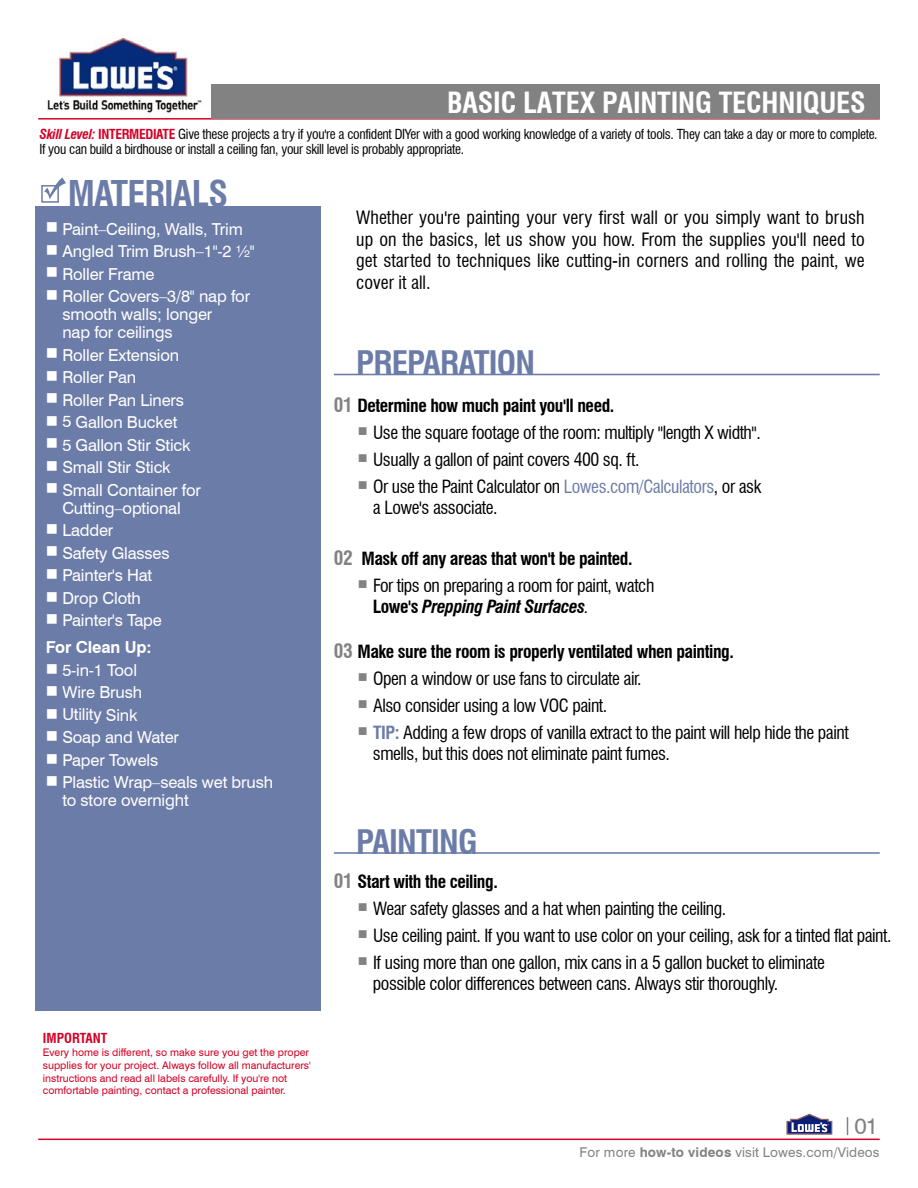
<style>
.page{position:relative;width:918px;height:1188px;background:#fff}
.page>*{position:absolute;margin:0;border:0;box-sizing:border-box;transform-origin:0 0}
.t1{font:700 condensed 36px "Swiss 721 BT";letter-spacing:-.025em;color:#6c7ca8}
.t2{font:700 condensed 33px "Swiss 721 BT";letter-spacing:-.025em;color:#6c7ca8}
.t3{font:700 condensed 28.5px "Swiss 721 BT";letter-spacing:-.005em;color:#fff}
.t4{font:22.5px "Swiss 721 BT";color:#828282}
.t5{font:condensed 18px/21.8px "Swiss 721 BT";color:#000;text-align:justify}
.t6{font:condensed 17.85px/21px "Swiss 721 BT";letter-spacing:-.025em;color:#000}
.t7{font:700 condensed 17.85px "Swiss 721 BT";letter-spacing:-.025em;color:#000}
.t8{font:16.5px/18px "Swiss 721 BT";letter-spacing:-.01em;color:#fff}
.t9{font:condensed 13.5px/15px "Swiss 721 BT";letter-spacing:-.025em;color:#000}
.t10{font:13.5px "Swiss 721 BT";letter-spacing:.01em;color:#828282}
.t11{font:700 condensed 13.5px "Swiss 721 BT";color:#d40026}
.t12{font:10.5px/12.8px "Swiss 721 BT";color:#d40026}
.s1{font-weight:700;font-style:italic;color:#d40026}
.s2{font-weight:700;color:#d40026}
.s3{font-weight:700}
.s4{font-size:19.2px;color:#828282}
.s5{color:#6c7ca8}
.s6{font-weight:700;font-style:italic}
.s7{font-style:italic}
.s8{font-weight:700;color:#6c7ca8}
</style>
<div class="page">
<img style="left:47px;top:37px;width:155px;height:76px">
<hr style="left:38px;top:118px;width:842px;height:2px;background:#d40026">
<div style="left:212px;top:84px;width:668px;height:34px;background:#828282"></div>
<svg style="left:847px;top:1117px;width:1px;height:18px"></svg>
<div style="left:35px;top:207px;width:286px;height:804px;background:#6c7ca8"></div>
<div style="left:41px;top:185px;width:18px;height:18px;background:#fff;border:2px solid #6c7ca8"></div>
<svg style="left:44px;top:177px;width:22px;height:22px"></svg>
<hr style="left:334px;top:374px;width:546px;height:1px;background:#6c7ca8">
<hr style="left:334px;top:852px;width:546px;height:2px;background:#6c7ca8">
<hr style="left:38px;top:1139px;width:842px;height:1px;background:#d40026">
<svg style="left:786px;top:1114px;width:46px;height:21px"></svg>
<h3 class="t3" style="left:447px;top:86px;width:420px">BASIC LATEX PAINTING TECHNIQUES</h3>
<p class="t9" style="left:39px;top:126px;width:840px"><span class="s1">Skill Level:</span> <span class="s2">INTERMEDIATE</span> Give these projects a try if you're a confident DIYer with a good working knowledge of a variety of tools. They can take a day or more to complete.<br>If you can build a birdhouse or install a ceiling fan, your skill level is probably appropriate.</p>
<h1 class="t1" style="left:68px;top:172px;width:162px">MATERIALS</h1>
<p class="t8" style="left:46px;top:220px;width:199px">■ Paint–Ceiling, Walls, Trim</p>
<p class="t8" style="left:46px;top:242px;width:210px">■ Angled Trim Brush–1"-2 ½"</p>
<p class="t8" style="left:46px;top:265px;width:110px">■ Roller Frame</p>
<p class="t8" style="left:62px;top:287px;width:189px;text-indent:-16px">■ Roller Covers–3/8" nap for smooth walls; longer<br>nap for ceilings</p>
<p class="t8" style="left:46px;top:346px;width:135px">■ Roller Extension</p>
<p class="t8" style="left:46px;top:368px;width:92px">■ Roller Pan</p>
<p class="t8" style="left:46px;top:391px;width:140px">■ Roller Pan Liners</p>
<p class="t8" style="left:46px;top:413px;width:133px">■ 5 Gallon Bucket</p>
<p class="t8" style="left:46px;top:436px;width:146px">■ 5 Gallon Stir Stick</p>
<p class="t8" style="left:46px;top:458px;width:126px">■ Small Stir Stick</p>
<p class="t8" style="left:46px;top:481px;width:157px;text-align:center">■ Small Container for<br>Cutting–optional</p>
<p class="t8" style="left:46px;top:521px;width:69px">■ Ladder</p>
<p class="t8" style="left:46px;top:544px;width:125px">■ Safety Glasses</p>
<p class="t8" style="left:46px;top:566px;width:108px">■ Painter's Hat</p>
<p class="t8" style="left:46px;top:589px;width:97px">■ Drop Cloth</p>
<p class="t8" style="left:46px;top:607px;width:117px;line-height:27px">■ Painter's Tape<br><span class="s3">For Clean Up:</span></p>
<p class="t8" style="left:46px;top:661px;width:93px">■ 5-in-1 Tool</p>
<p class="t8" style="left:46px;top:683px;width:98px">■ Wire Brush</p>
<p class="t8" style="left:46px;top:705px;width:93px">■ Utility Sink</p>
<p class="t8" style="left:46px;top:728px;width:135px">■ Soap and Water</p>
<p class="t8" style="left:46px;top:751px;width:114px">■ Paper Towels</p>
<p class="t8" style="left:62px;top:773px;width:212px;text-indent:-16px">■ Plastic Wrap–seals wet brush to store overnight</p>
<p class="t11" style="left:43px;top:1030px;width:66px">IMPORTANT</p>
<p class="t12" style="left:43px;top:1046px;width:269px">Every home is different, so make sure you get the proper supplies for your project. Always follow all manufacturers' instructions and read all labels carefully. If you're not comfortable painting, contact a professional painter.</p>
<p class="t5" style="left:356px;top:206px;width:510px">Whether you're painting your very first wall or you simply want to brush up on the basics, let us show you how. From the supplies you'll need to get started to techniques like cutting-in corners and rolling the paint, we cover it all.</p>
<h2 class="t2" style="left:356px;top:343px;width:180px">PREPARATION</h2>
<p class="t7" style="left:334px;top:395px;width:282px"><span class="s4">01</span> Determine how much paint you'll need.</p>
<p class="t6" style="left:358px;top:422px;width:404px"><sup>■</sup> Use the square footage of the room: multiply "length X width".</p>
<p class="t6" style="left:358px;top:449px;width:283px"><sup>■</sup> Usually a gallon of paint covers 400 sq. ft.</p>
<p class="t6" style="left:373px;top:476px;width:390px;text-indent:-15px"><sup>■</sup> Or use the Paint Calculator on <span class="s5">Lowes.com/Calculators</span>, or ask a Lowe's associate.</p>
<p class="t7" style="left:334px;top:548px;width:300px"><span class="s4">02</span> Mask off any areas that won't be painted.</p>
<p class="t6" style="left:373px;top:575px;width:283px;text-indent:-15px"><sup>■</sup> For tips on preparing a room for paint, watch<br><span class="s3">Lowe's</span> <span class="s6">Prepping Paint Surfaces</span><span class="s7">.</span></p>
<p class="t7" style="left:334px;top:641px;width:402px"><span class="s4">03</span> Make sure the room is properly ventilated when painting.</p>
<p class="t6" style="left:358px;top:668px;width:285px"><sup>■</sup> Open a window or use fans to circulate air.</p>
<p class="t6" style="left:358px;top:695px;width:251px"><sup>■</sup> Also consider using a low VOC paint.</p>
<p class="t6" style="left:373px;top:722px;width:477px;text-indent:-15px"><sup>■</sup> <span class="s8">TIP:</span> Adding a few drops of vanilla extract to the paint will help hide the paint smells, but this does not eliminate paint fumes.</p>
<h2 class="t2" style="left:356px;top:822px;width:123px">PAINTING</h2>
<p class="t7" style="left:334px;top:871px;width:165px"><span class="s4">01</span> Start with the ceiling.</p>
<p class="t6" style="left:358px;top:898px;width:370px"><sup>■</sup> Wear safety glasses and a hat when painting the ceiling.</p>
<p class="t6" style="left:358px;top:925px;width:535px"><sup>■</sup> Use ceiling paint. If you want to use color on your ceiling, ask for a tinted flat paint.</p>
<p class="t6" style="left:373px;top:952px;width:453px;text-indent:-15px"><sup>■</sup> If using more than one gallon, mix cans in a 5 gallon bucket to eliminate possible color differences between cans. Always stir thoroughly.</p>
<p class="t4" style="left:855px;top:1113px;width:25px">01</p>
<p class="t10" style="left:579px;top:1143px;width:302px">For more <span class="s3">how-to videos</span> visit Lowes.com/Videos</p>
</div>
